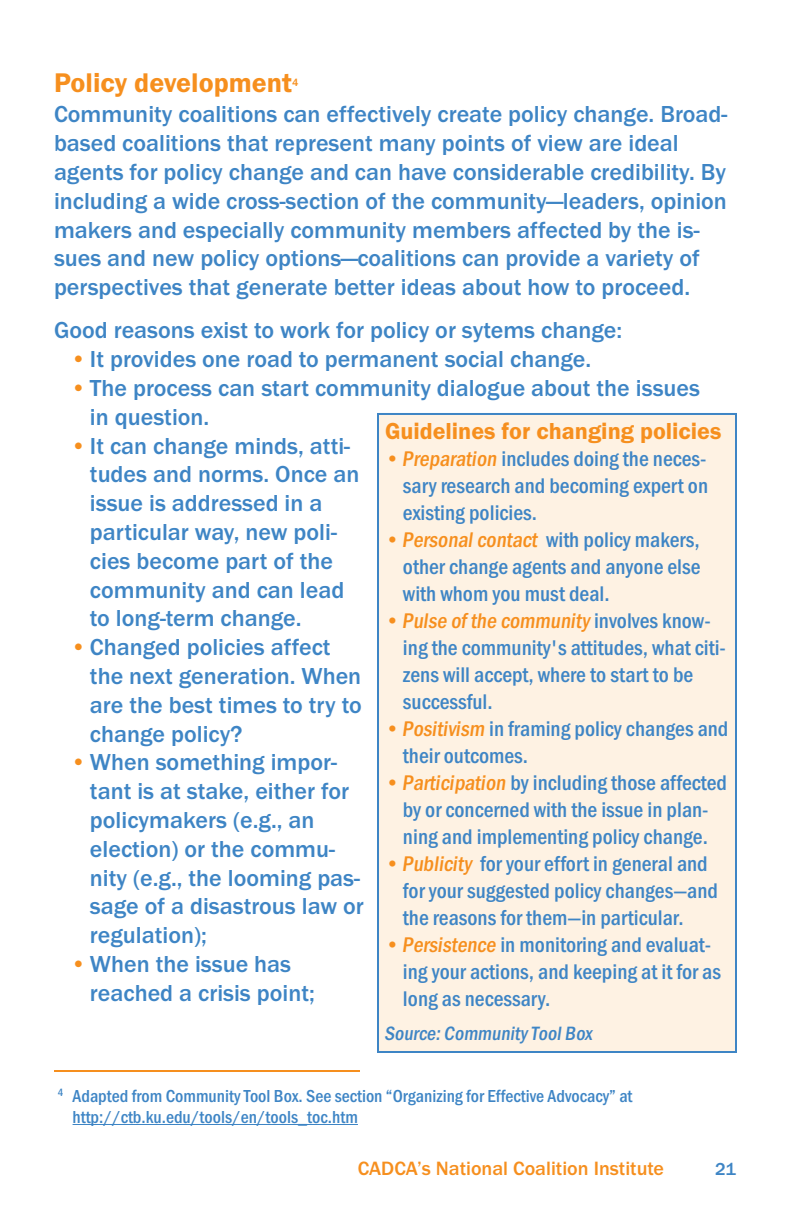
<style>
.page{position:relative;width:792px;height:1224px;background:#fff}
.page>*{position:absolute;margin:0;border:0;box-sizing:border-box;transform-origin:0 0}
.t1{font:600 28px "Franklin Gothic";color:#f68f1e}
.t2{font:500 24px/28.8px "Franklin Gothic";color:#3e85c5}
.t3{font:600 24px "Franklin Gothic";color:#f68f1e}
.t4{font:500 condensed 22px/27px "Franklin Gothic";color:#3e85c5}
.t5{font:italic 22px "Franklin Gothic Medium Cond";color:#f68f1e}
.t6{font:500 20px "Franklin Gothic";color:#f68f1e}
.t7{font:italic 20px "Franklin Gothic Medium Cond";color:#3e85c5}
.t8{font:500 condensed 18px/21.6px "Franklin Gothic";color:#3e85c5}
.t9{font:500 18px "Franklin Gothic";color:#3e85c5}
.t10{font:500 10.8px "Franklin Gothic";color:#f68f1e}
.s1{font-stretch:condensed;color:#f68f1e}
.s2{color:#f68f1e}
.s3{font-family:"Franklin Gothic Medium Cond";font-weight:400;font-style:italic;font-stretch:normal;color:#f68f1e}
.s4{font-family:"Franklin Gothic";font-weight:500;font-style:normal;font-stretch:condensed}
.s5{font-family:"Franklin Gothic";font-weight:500;font-style:normal;font-stretch:condensed;color:#3e85c5}
</style>
<div class="page">
<div style="left:379px;top:415px;width:356px;height:636px;background:#fef2e3"></div>
<div style="left:377px;top:413px;width:360px;height:640px;border:2px solid #3e85c5"></div>
<hr style="left:73px;top:1124px;width:285px;height:1px;background:#3e85c5">
<hr style="left:54px;top:1070px;width:306px;height:2px;background:#f68f1e">
<p class="t1" style="left:54px;top:72px;width:240px">Policy development</p>
<p class="t10" style="left:292px;top:78px;width:8px">4</p>
<p class="t2" style="left:54px;top:102px;width:675px">Community coalitions can effectively create policy change. Broad&shy;based coalitions that represent many points of view are ideal agents for policy change and can have considerable credibility. By including a wide cross-section of the community—leaders, opinion makers and especially community members affected by the is&shy;sues and new policy options—coalitions can provide a variety of perspectives that generate better ideas about how to proceed.</p>
<p class="t2" style="left:54px;top:318px;width:570px">Good reasons exist to work for policy or sytems change:</p>
<p class="t2" style="left:70px;top:347px;width:522px"><span class="s1">•</span>It provides one road to permanent social change.</p>
<p class="t2" style="left:90px;top:375px;width:612px;text-indent:-19px"><span class="s1">•</span>The process can start community dialogue about the issues in question.</p>
<p class="t2" style="left:90px;top:433px;width:271px;text-indent:-19px"><span class="s1">•</span>It can change minds, atti&shy;tudes and norms. Once an issue is addressed in a particular way, new poli&shy;cies become part of the community and can lead to long-term change.</p>
<p class="t2" style="left:90px;top:635px;width:273px;text-indent:-19px"><span class="s1">•</span>Changed policies affect the next generation. When are the best times to try to change policy?</p>
<p class="t2" style="left:90px;top:750px;width:275px;text-indent:-19px"><span class="s1">•</span>When something impor&shy;tant is at stake, either for policymakers (e.g., an election) or the commu&shy;nity (e.g., the looming pas&shy;sage of a disastrous law or regulation);</p>
<p class="t2" style="left:90px;top:951px;width:226px;text-indent:-19px"><span class="s1">•</span>When the issue has reached a crisis point;</p>
<p class="t3" style="left:385px;top:422px;width:338px">Guidelines for changing policies</p>
<p class="t4" style="left:403px;top:447px;width:307px;text-align:justify;text-indent:-18px"><span class="s2">•</span><span class="s3">Preparation</span> includes doing the neces&shy;sary research and becoming expert on existing policies.</p>
<p class="t4" style="left:403px;top:528px;width:299px;text-align:justify;text-indent:-18px"><span class="s2">•</span><span class="s3">Personal contact</span> with policy makers, other change agents and anyone else with whom you must deal.</p>
<p class="t5" style="left:385px;top:613px;width:327px"><span class="s4">•</span>Pulse of the community <span class="s5">involves know-</span></p>
<p class="t4" style="left:403px;top:636px;width:325px">ing the community's attitudes, what citi&shy;zens will accept, where to start to be successful.</p>
<p class="t4" style="left:403px;top:717px;width:327px;text-indent:-18px"><span class="s2">•</span><span class="s3">Positivism</span> in framing policy changes and their outcomes.</p>
<p class="t4" style="left:385px;top:771px;width:344px;text-align:center"><span class="s2">•</span><span class="s3">Participation</span> by including those affected by or concerned with the issue in plan&shy;ning and implementing policy change.</p>
<p class="t4" style="left:403px;top:852px;width:316px;text-indent:-18px"><span class="s2">•</span><span class="s3">Publicity</span> for your effort in general and for your suggested policy changes—and the reasons for them—in particular.</p>
<p class="t4" style="left:403px;top:933px;width:320px;text-indent:-18px"><span class="s2">•</span><span class="s3">Persistence</span> in monitoring and evaluat&shy;ing your actions, and keeping at it for as long as necessary.</p>
<p class="t7" style="left:385px;top:1026px;width:209px">Source: Community Tool Box</p>
<p class="t8" style="left:73px;top:1086px;width:561px;text-indent:-15px"><sup>4</sup> Adapted from Community Tool Box. See section “Organizing for Effective Advocacy” at http://ctb.ku.edu/tools/en/tools_toc.htm</p>
<p class="t6" style="left:358px;top:1161px;width:308px">CADCA’s National Coalition Institute</p>
<p class="t9" style="left:715px;top:1162px;width:22px">21</p>
</div>
